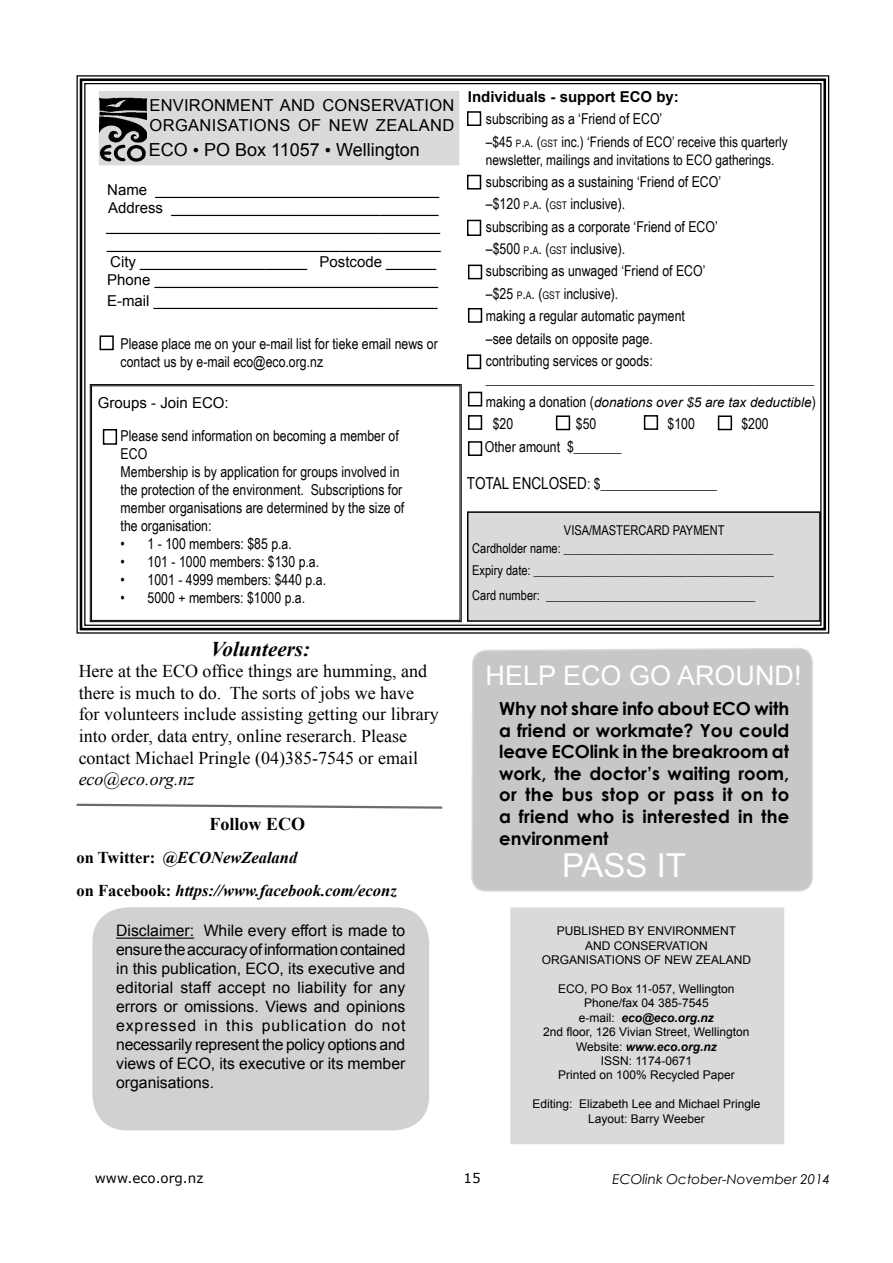
<style>
.page{position:relative;width:893px;height:1263px;background:#fff}
.page>*{position:absolute;margin:0;border:0;box-sizing:border-box;transform-origin:0 0}
.t1{font:33px "Arial";color:#fff}
.t2{font:27px "Arial";color:#fff}
.t3{font:italic 700 21px "Times New Roman";color:#000}
.t4{font:18px/21.6px "Times New Roman";color:#000}
.t5{font:700 18px/21.6px "Century Gothic";letter-spacing:.01em;color:#000;text-align:justify}
.t6{font:18px "Arial";color:#000}
.t7{font:italic 18px "Times New Roman";color:#000}
.t8{font:700 18px "Times New Roman";color:#000}
.t9{font:italic 700 16.5px/33px "Times New Roman";color:#000}
.t10{font:16.5px/19.8px "Arial";letter-spacing:.025em;color:#000}
.t11{font:16.5px "Arial Narrow";color:#000}
.t12{font:15.75px/18.9px "Arial";color:#000;text-align:justify}
.t13{font:15px/22.4px "Arial Narrow";color:#000}
.t14{font:15px/18px "Arial";color:#000}
.t15{font:700 15px "Arial";color:#000}
.t16{font:14.55px/18px "Arial Narrow";color:#000}
.t17{font:13.5px/18px "Arial Narrow";color:#000}
.t18{font:italic 13.5px "Arial";color:#000}
.t19{font:italic 13.5px "Century Gothic";color:#000}
.t20{font:13.5px "Verdana";color:#000}
.t21{font:12px/14.4px "Arial";color:#000;text-align:center}
.s1{font-family:"Times New Roman"}
.s2{font-size:10.2px}
.s3{font-style:inherit}
.s4{font-size:10.5px}
.s5{font-family:"Arial Narrow";font-style:normal;font-size:15px}
.s6{font-style:normal}
.s7{font-weight:700;font-style:italic}
</style>
<div class="page">
<div style="left:510px;top:907px;width:274px;height:237px;background:#d9dadb;border:2px solid #d9dadb"></div>
<div style="left:471px;top:648px;width:342px;height:244px;background:#c6c7c8"></div>
<div style="left:93px;top:908px;width:335px;height:221px;background:#d0d1d2;border-radius:34px"></div>
<div style="left:92px;top:907px;width:337px;height:223px;border:2px solid #d0d1d2;border-radius:34px"></div>
<hr style="left:116px;top:937px;width:78px;height:2px;background:#000">
<svg style="left:76px;top:75px;width:754px;height:559px"></svg>
<div style="left:80px;top:78px;width:746px;height:552px;border:3px solid #000"></div>
<div style="left:467px;top:175px;width:14px;height:15px;border:2px solid #000"></div>
<div style="left:467px;top:111px;width:14px;height:15px;border:2px solid #000"></div>
<div style="left:468px;top:415px;width:14px;height:15px;border:2px solid #000"></div>
<div style="left:556px;top:415px;width:14px;height:15px;border:2px solid #000"></div>
<div style="left:644px;top:415px;width:14px;height:15px;border:2px solid #000"></div>
<div style="left:468px;top:441px;width:14px;height:15px;border:2px solid #000"></div>
<div style="left:718px;top:415px;width:14px;height:15px;border:2px solid #000"></div>
<div style="left:468px;top:392px;width:14px;height:14px;border:2px solid #000"></div>
<svg style="left:76px;top:803px;width:367px;height:6px"></svg>
<p class="t10" style="left:149px;top:95px;width:306px">Environ ment an d Conservation<br>Organ isation s o f New Zealan d</p>
<p class="t6" style="left:149px;top:138px;width:273px">ECO <span class="s1">•</span> PO Box 11057 <span class="s1">•</span> Wellington</p>
<p class="t14" style="left:106px;top:181px;width:336px">Name __________________________________ Address ________________________________ ________________________________________ ________________________________________ City ____________________ Postcode ______ Phone __________________________________</p>
<p class="t14" style="left:107px;top:292px;width:332px">E-mail __________________________________</p>
<p class="t13" style="left:121px;top:335px;width:319px;line-height:18px">Please place me on your e-mail list for tieke email news or contact us by e-mail eco@eco.org.nz</p>
<p class="t14" style="left:98px;top:394px;width:132px">Groups - Join ECO:</p>
<p class="t13" style="left:121px;top:426px;width:285px;line-height:18px">Please send information on becoming a member of ECO<br>Membership is by application for groups involved in the protection of the environment. Subscriptions for member organisations are determined by the size of the organisation:</p>
<p class="t13" style="left:121px;top:532px;width:173px">• 1 - 100 members: $85 p.a.</p>
<p class="t13" style="left:121px;top:550px;width:200px">• 101 - 1000 members: $130 p.a.</p>
<p class="t13" style="left:121px;top:568px;width:207px">• 1001 - 4999 members: $440 p.a.</p>
<p class="t13" style="left:121px;top:586px;width:186px">• 5000 + members: $1000 p.a.</p>
<p class="t15" style="left:468px;top:87px;width:212px">Individuals - support ECO by:</p>
<p class="t13" style="left:486px;top:107px;width:178px">subscribing as a ‘Friend of ECO’</p>
<p class="t16" style="left:486px;top:132px;width:303px">–$45 <span class="s2">P</span><span class="s3">.</span><span class="s2">A</span><span class="s3">.</span> (<span class="s2">GST</span> inc.) ‘Friends of ECO’ receive this quarterly newsletter, mailings and invitations to ECO gatherings.</p>
<p class="t13" style="left:486px;top:170px;width:237px">subscribing as a sustaining ‘Friend of ECO’ –$120 <span class="s4">P</span><span class="s3">.</span><span class="s4">A</span><span class="s3">.</span> (<span class="s4">GST</span> inclusive).<br>subscribing as a corporate ‘Friend of ECO’ –$500 <span class="s4">P</span><span class="s3">.</span><span class="s4">A</span><span class="s3">.</span> (<span class="s4">GST</span> inclusive).<br>subscribing as unwaged ‘Friend of ECO’ –$25 <span class="s4">P</span><span class="s3">.</span><span class="s4">A</span><span class="s3">.</span> (<span class="s4">GST</span> inclusive).<br>making a regular automatic payment<br>–see details on opposite page.<br>contributing services or goods:</p>
<p class="t13" style="left:486px;top:367px;width:330px">________________________________________________</p>
<p class="t18" style="left:486px;top:393px;width:331px"><span class="s5">making a donation (</span>donations over $5 are tax deductible<span class="s5">)</span></p>
<p class="t13" style="left:493px;top:412px;width:22px">$20</p>
<p class="t13" style="left:576px;top:412px;width:22px">$50</p>
<p class="t13" style="left:668px;top:412px;width:29px">$100</p>
<p class="t13" style="left:741px;top:412px;width:29px">$200</p>
<p class="t13" style="left:485px;top:435px;width:138px">Other amount $_______</p>
<p class="t11" style="left:467px;top:471px;width:92px">Total enclosed</p>
<p class="t13" style="left:587px;top:472px;width:131px">: $_________________</p>
<p class="t17" style="left:472px;top:521px;width:302px;text-indent:92px">VISA/MASTERCARD PAYMENT<br>Cardholder name: __________________________________</p>
<p class="t17" style="left:472px;top:558px;width:303px;line-height:24.8px">Expiry date: _______________________________________<br>Card number: __________________________________</p>
<h3 class="t3" style="left:211px;top:634px;width:101px">Volunteers:</h3>
<p class="t4" style="left:79px;top:660px;width:361px">Here at the ECO office things are humming, and there is much to do. The sorts of jobs we have for volunteers include assisting getting our library into order, data entry, online reserarch. Please contact Michael Pringle (04)385-7545 or email</p>
<p class="t7" style="left:79px;top:767px;width:117px">eco@eco.org.nz</p>
<p class="t8" style="left:209px;top:812px;width:97px">Follow ECO</p>
<p class="t9" style="left:77px;top:841px;width:322px"><span class="s6">on Twitter:</span> @ECONewZealand<br><span class="s6">on Facebook:</span> https://www.facebook.com/econz</p>
<p class="t12" style="left:116px;top:922px;width:291px">Disclaimer: While every effort is made to ensure the accuracy of information contained in this publication, ECO, its executive and editorial staff accept no liability for any errors or omissions. Views and opinions expressed in this publication do not necessarily represent the policy options and views of ECO, its executive or its member organisations.</p>
<h2 class="t2" style="left:485px;top:658px;width:18px">HEL</h2>
<h2 class="t2" style="left:538px;top:658px;width:265px">P ECO GO AROUND!</h2>
<p class="t5" style="left:499px;top:697px;width:292px">Why not share info about ECO with a friend or workmate? You could leave ECOlink in the breakroom at work, the doctor’s waiting room, or the bus stop or pass it on to a friend who is interested in the environment</p>
<h1 class="t1" style="left:562px;top:843px;width:43px">PASS</h1>
<h1 class="t1" style="left:657px;top:843px;width:31px">IT</h1>
<p class="t21" style="left:557px;top:924px;width:172px">Published by Environment</p>
<p class="t21" style="left:585px;top:938px;width:114px">an d Conservation</p>
<p class="t21" style="left:542px;top:953px;width:211px">Organ isation s o f New Zealan d</p>
<p class="t21" style="left:543px;top:982px;width:208px">ECO, PO Box 11-057, Wellington<br>Phone/fax 04 385-7545<br>e-mail: <span class="s7">eco@eco.org.nz<br></span>2nd floor, 126 Vivian Street, Wellington<br>Website: <span class="s7">www.eco.org.nz<br></span>ISSN: 1174-0671<br>Printed on 100% Recycled Paper</p>
<p class="t21" style="left:532px;top:1097px;width:230px">Editing: Elizabeth Lee and Michael Pringle<br>Layout: Barry Weeber</p>
<p class="t20" style="left:95px;top:1170px;width:110px">www.eco.org.nz</p>
<p class="t20" style="left:463px;top:1170px;width:19px">15</p>
<p class="t19" style="left:612px;top:1169px;width:219px">ECOlink October-November 2014</p>
</div>
